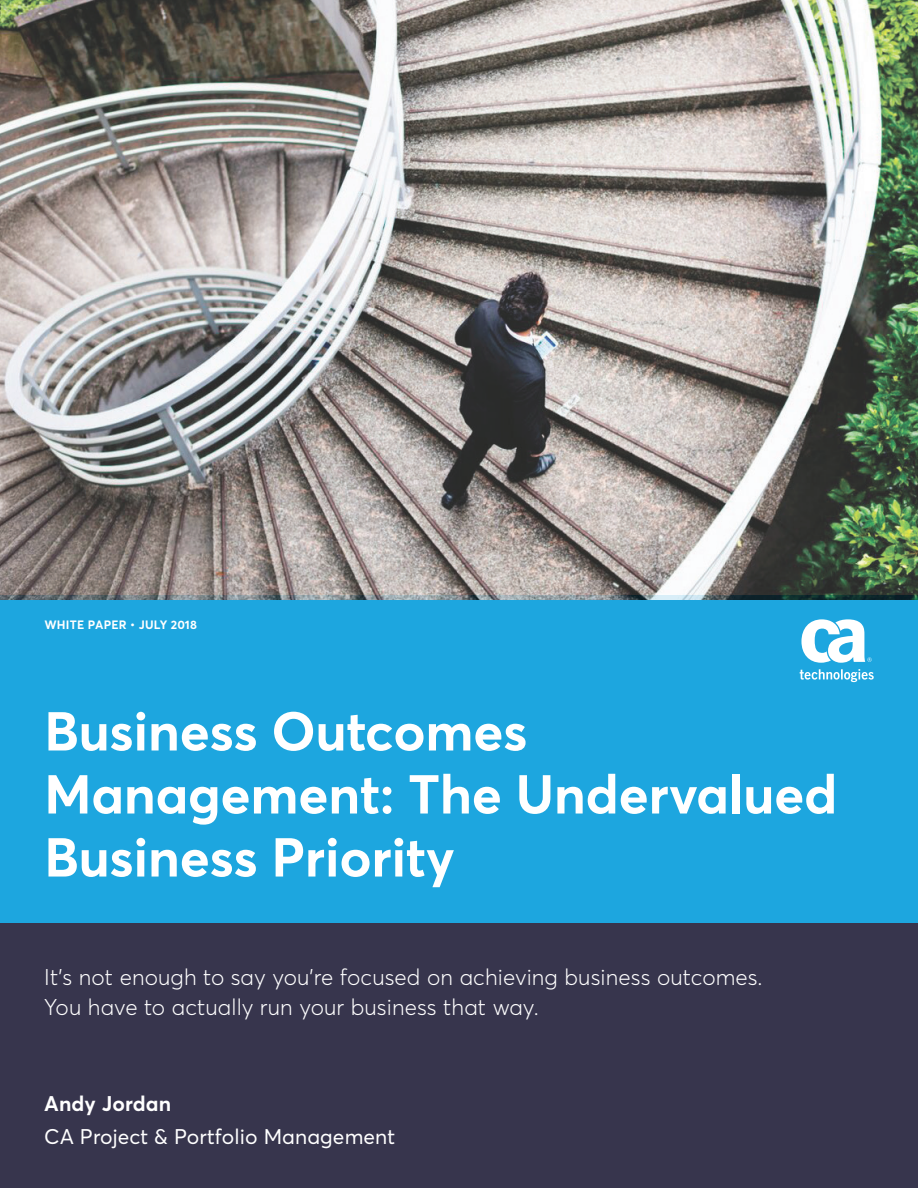
<style>
.page{position:relative;width:918px;height:1188px;background:#fff}
.page>*{position:absolute;margin:0;border:0;box-sizing:border-box;transform-origin:0 0}
.t1{font:700 54px/63px "Averta";letter-spacing:-.005em;color:#fff}
.t2{font:300 22.5px/30px "Averta";letter-spacing:.005em;color:#fff}
.t3{font:21px "Averta";letter-spacing:.005em;color:#fff}
.t4{font:700 21px "Averta";letter-spacing:.005em;color:#fff}
.t5{font:700 12px "Averta";letter-spacing:.02em;color:#fff}
</style>
<div class="page">
<div style="left:0;top:916px;width:918px;height:272px;background:#37354d"></div>
<div style="left:0;top:595px;width:918px;height:327px;background:#1da6df"></div>
<svg style="left:800px;top:669px;width:74px;height:13px"></svg>
<svg style="left:801px;top:619px;width:71px;height:44px"></svg>
<img style="left:0;top:0;width:918px;height:600px">
<p class="t5" style="left:44px;top:617px;width:154px">WHITE PAPER • JULY 2018</p>
<h1 class="t1" style="left:44px;top:699px;width:795px">Business Outcomes<br>Management: The Undervalued<br>Business Priority</h1>
<p class="t2" style="left:44px;top:962px;width:720px">It’s not enough to say you’re focused on achieving business outcomes.<br>You have to actually run your business that way.</p>
<p class="t4" style="left:44px;top:1091px;width:128px">Andy Jordan</p>
<p class="t3" style="left:44px;top:1123px;width:352px">CA Project &amp; Portfolio Management</p>
</div>
